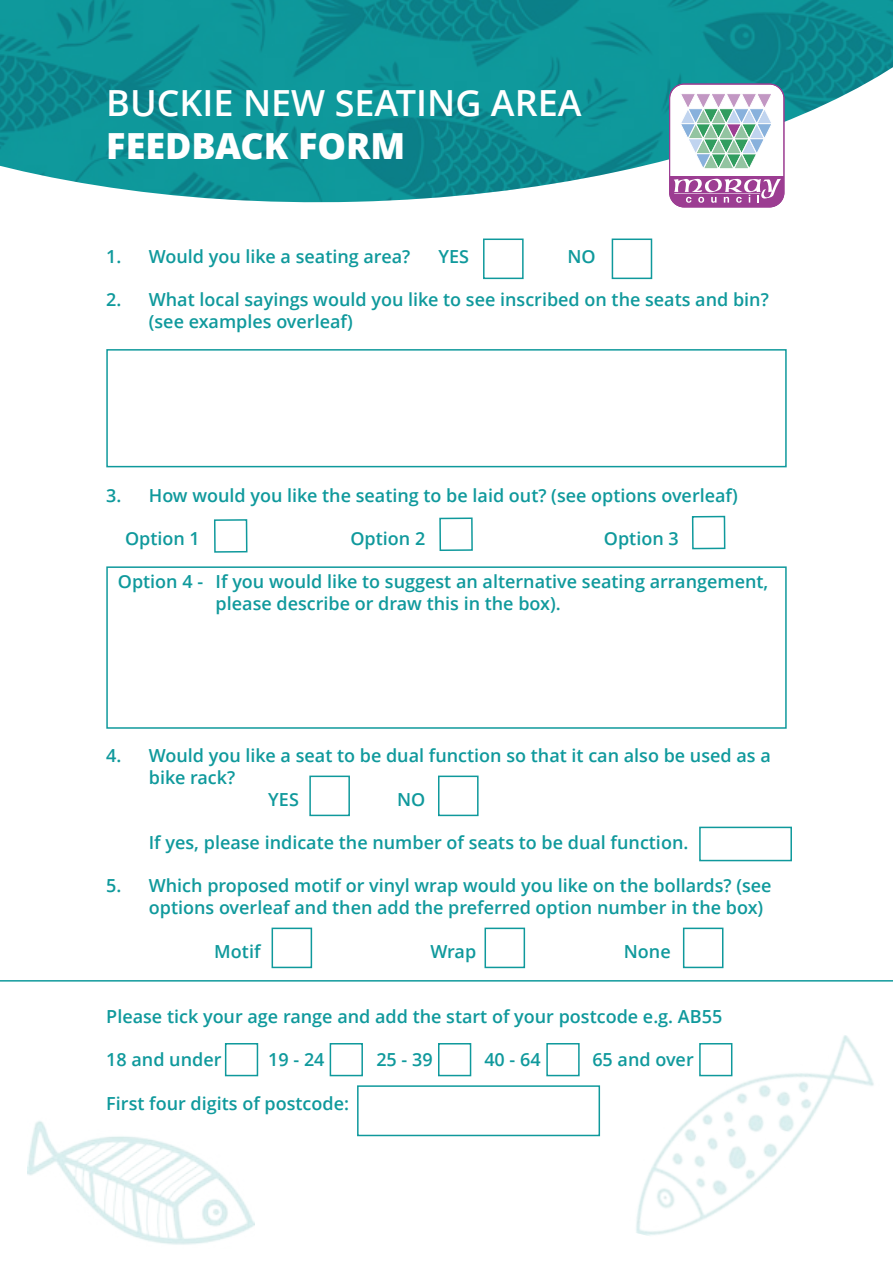
<style>
.page{position:relative;width:893px;height:1263px;background:#fff}
.page>*{position:absolute;margin:0;border:0;box-sizing:border-box;transform-origin:0 0}
.t1{font:600 36px "Open Sans";color:#fff}
.t2{font:800 36px "Open Sans";color:#fff}
.t3{font:600 18px/21.8px "Open Sans";color:#0f999c}
</style>
<div class="page">
<img style="left:0;top:0;width:893px;height:203px">
<svg style="left:669px;top:84px;width:115px;height:123px"></svg>
<div style="left:106px;top:349px;width:681px;height:118px;border:2px solid #0f999c"></div>
<div style="left:106px;top:566px;width:681px;height:163px;border:2px solid #0f999c"></div>
<img style="left:28px;top:1069px;width:226px;height:176px">
<img style="left:636px;top:1035px;width:238px;height:201px">
<div style="left:699px;top:827px;width:93px;height:34px;border:2px solid #0f999c"></div>
<div style="left:357px;top:1085px;width:243px;height:51px;border:2px solid #0f999c"></div>
<hr style="left:0;top:980px;width:893px;height:1px;background:#0f999c">
<div style="left:483px;top:238px;width:41px;height:41px;border:2px solid #0f999c"></div>
<div style="left:612px;top:238px;width:40px;height:41px;border:2px solid #0f999c"></div>
<div style="left:309px;top:775px;width:41px;height:41px;border:2px solid #0f999c"></div>
<div style="left:438px;top:775px;width:41px;height:41px;border:2px solid #0f999c"></div>
<div style="left:214px;top:519px;width:33px;height:34px;border:2px solid #0f999c"></div>
<div style="left:225px;top:1043px;width:33px;height:33px;border:2px solid #0f999c"></div>
<div style="left:330px;top:1043px;width:33px;height:33px;border:2px solid #0f999c"></div>
<div style="left:438px;top:1043px;width:33px;height:33px;border:2px solid #0f999c"></div>
<div style="left:546px;top:1043px;width:34px;height:33px;border:2px solid #0f999c"></div>
<div style="left:699px;top:1043px;width:33px;height:33px;border:2px solid #0f999c"></div>
<div style="left:439px;top:517px;width:34px;height:34px;border:2px solid #0f999c"></div>
<div style="left:692px;top:516px;width:33px;height:33px;border:2px solid #0f999c"></div>
<div style="left:272px;top:927px;width:40px;height:41px;border:2px solid #0f999c"></div>
<div style="left:484px;top:927px;width:41px;height:41px;border:2px solid #0f999c"></div>
<div style="left:683px;top:927px;width:40px;height:41px;border:2px solid #0f999c"></div>
<p class="t1" style="left:106px;top:78px;width:477px">BUCKIE NEW SEATING AREA</p>
<p class="t2" style="left:106px;top:121px;width:301px">FEEDBACK FORM</p>
<p class="t3" style="left:106px;top:245px;width:306px">1. Would you like a seating area?</p>
<p class="t3" style="left:438px;top:245px;width:32px">YES</p>
<p class="t3" style="left:567px;top:245px;width:30px">NO</p>
<p class="t3" style="left:149px;top:288px;width:621px;text-indent:-43px">2. What local sayings would you like to see inscribed on the seats and bin? (see examples overleaf)</p>
<p class="t3" style="left:106px;top:484px;width:633px">3. How would you like the seating to be laid out? (see options overleaf)</p>
<p class="t3" style="left:125px;top:527px;width:76px">Option 1</p>
<p class="t3" style="left:350px;top:527px;width:76px">Option 2</p>
<p class="t3" style="left:604px;top:527px;width:76px">Option 3</p>
<p class="t3" style="left:216px;top:570px;width:554px;text-indent:-98px">Option 4 - If you would like to suggest an alternative seating arrangement, please describe or draw this in the box).</p>
<p class="t3" style="left:149px;top:744px;width:623px;text-indent:-43px">4. Would you like a seat to be dual function so that it can also be used as a bike rack?</p>
<p class="t3" style="left:268px;top:788px;width:32px">YES</p>
<p class="t3" style="left:397px;top:788px;width:30px">NO</p>
<p class="t3" style="left:149px;top:831px;width:541px">If yes, please indicate the number of seats to be dual function.</p>
<p class="t3" style="left:149px;top:874px;width:624px;text-indent:-43px">5. Which proposed motif or vinyl wrap would you like on the bollards? (see options overleaf and then add the preferred option number in the box)</p>
<p class="t3" style="left:214px;top:940px;width:48px">Motif</p>
<p class="t3" style="left:430px;top:940px;width:47px">Wrap</p>
<p class="t3" style="left:624px;top:940px;width:48px">None</p>
<p class="t3" style="left:106px;top:1005px;width:617px">Please tick your age range and add the start of your postcode e.g. AB55</p>
<p class="t3" style="left:106px;top:1048px;width:117px">18 and under</p>
<p class="t3" style="left:268px;top:1048px;width:58px">19 - 24</p>
<p class="t3" style="left:376px;top:1048px;width:58px">25 - 39</p>
<p class="t3" style="left:484px;top:1048px;width:58px">40 - 64</p>
<p class="t3" style="left:592px;top:1048px;width:103px">65 and over</p>
<p class="t3" style="left:106px;top:1092px;width:244px">First four digits of postcode:</p>
</div>
